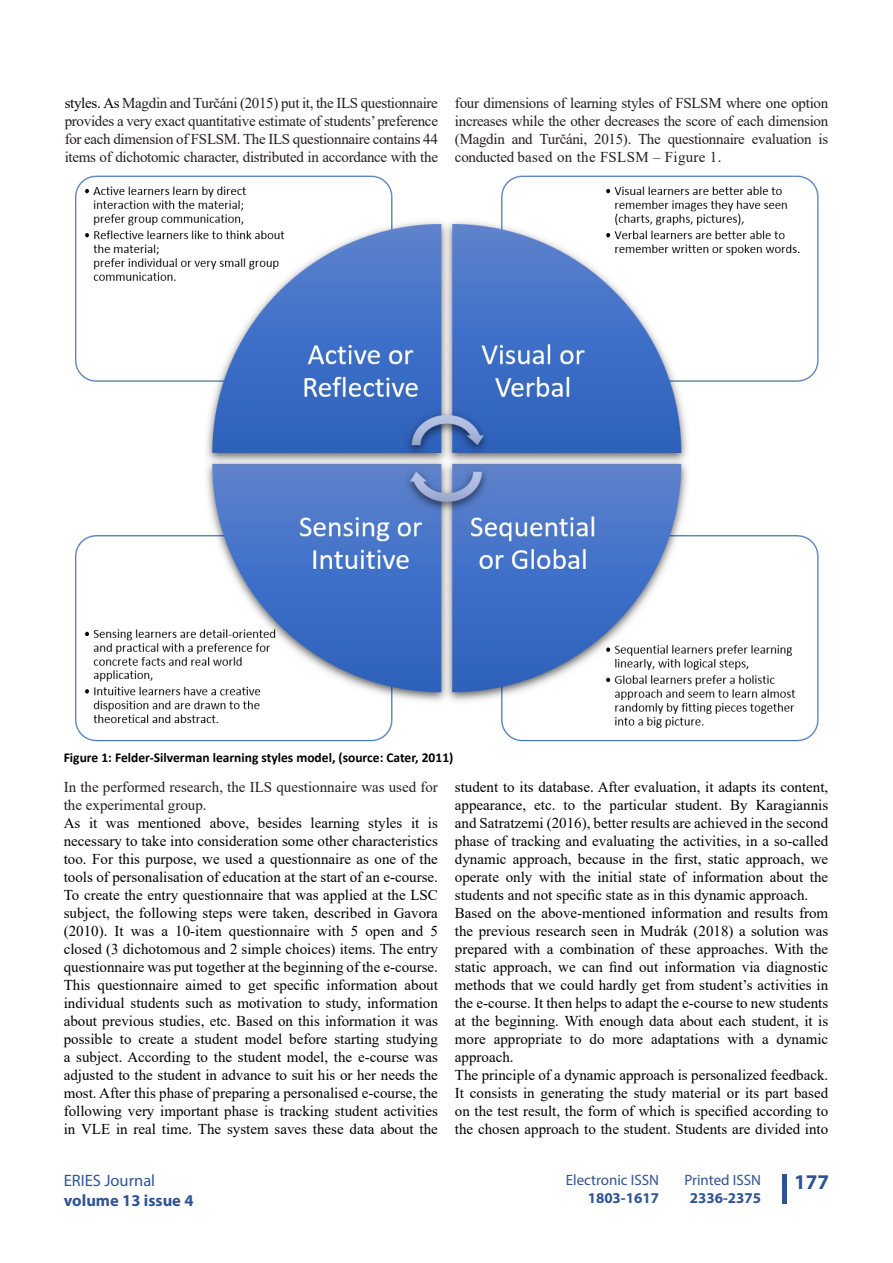
<style>
.page{position:relative;width:893px;height:1263px;background:#fff}
.page>*{position:absolute;margin:0;border:0;box-sizing:border-box;transform-origin:0 0}
.t1{font:700 21px "Myriad Pro";color:#2f5496}
.t2{font:700 16.5px "Myriad Pro";color:#2f5496}
.t3{font:16.5px "Myriad Pro";color:#2f5496}
.t4{font:15px/18px "Times New Roman";color:#000;text-align:justify}
.t5{font:15px/18px "Times New Roman";color:#231f20;text-align:justify}
.t6{font:15px "Myriad Pro";color:#2f5496}
.t7{font:700 15px "Myriad Pro";color:#2f5496}
.t8{font:700 13.5px "Calibri";color:#000}
.s1{color:#000}
</style>
<div class="page">
<div style="left:782px;top:1174px;width:5px;height:29px;background:#2f5496"></div>
<img style="left:75px;top:175px;width:744px;height:566px">
<p class="t5" style="left:65px;top:94px;width:375px"><span class="s1">styles. As</span> Magdin and Turčáni (2015) put it, the ILS questionnaire provides a very exact quantitative estimate of students’ preference for each dimension of FSLSM. The ILS questionnaire contains 44 items of dichotomic character, distributed in accordance with the</p>
<p class="t5" style="left:455px;top:94px;width:375px">four dimensions of learning styles of FSLSM where one option increases while the other decreases the score of each dimension (Magdin and Turčáni, 2015). The questionnaire evaluation is conducted based on the FSLSM – Figure 1.</p>
<p class="t8" style="left:64px;top:748px;width:391px">Figure 1: Felder-Silverman learning styles model, (source: Cater, 2011)</p>
<p class="t5" style="left:64px;top:778px;width:376px">In the performed research, the ILS questionnaire was used for the experimental group.</p>
<p class="t4" style="left:64px;top:814px;width:376px">As it was mentioned above, besides learning styles it is necessary to take into consideration some other characteristics too. For this purpose, we used a questionnaire as one of the tools of personalisation of education at the start of an e-course.<br>To create the entry questionnaire that was applied at the LSC subject, the following steps were taken, described in Gavora (2010). It was a 10-item questionnaire with 5 open and 5 closed (3 dichotomous and 2 simple choices) items. The entry questionnaire was put together at the beginning of the e-course.<br>This questionnaire aimed to get specific information about individual students such as motivation to study, information about previous studies, etc. Based on this information it was possible to create a student model before starting studying a subject. According to the student model, the e-course was adjusted to the student in advance to suit his or her needs the most. After this phase of preparing a personalised e-course, the following very important phase is tracking student activities in VLE in real time. The system saves these data about the</p>
<p class="t4" style="left:455px;top:778px;width:375px;text-align:left">student to its database. After evaluation, it adapts its content, appearance, etc. to the particular student. By Karagiannis and Satratzemi (2016), better results are achieved in the second phase of tracking and evaluating the activities, in a so-called dynamic approach, because in the first, static approach, we operate only with the initial state of information about the students and not specific state as in this dynamic approach.<br>Based on the above-mentioned information and results from the previous research seen in Mudrák (2018) a solution was prepared with a combination of these approaches. With the static approach, we can find out information via diagnostic methods that we could hardly get from student’s activities in the e-course. It then helps to adapt the e-course to new students at the beginning. With enough data about each student, it is more appropriate to do more adaptations with a dynamic approach.<br>The principle of a dynamic approach is personalized feedback.<br>It consists in generating the study material or its part based on the test result, the form of which is specified according to the chosen approach to the student. Students are divided into</p>
<p class="t3" style="left:64px;top:1170px;width:93px">ERIES Journal</p>
<p class="t2" style="left:64px;top:1189px;width:131px">volume 13 issue 4</p>
<p class="t6" style="left:566px;top:1171px;width:95px">Electronic ISSN</p>
<h1 class="t1" style="left:794px;top:1169px;width:36px">177</h1>
<p class="t7" style="left:588px;top:1188px;width:73px">1803-1617</p>
<p class="t6" style="left:684px;top:1171px;width:78px">Printed ISSN</p>
<p class="t7" style="left:690px;top:1188px;width:73px">2336-2375</p>
</div>
